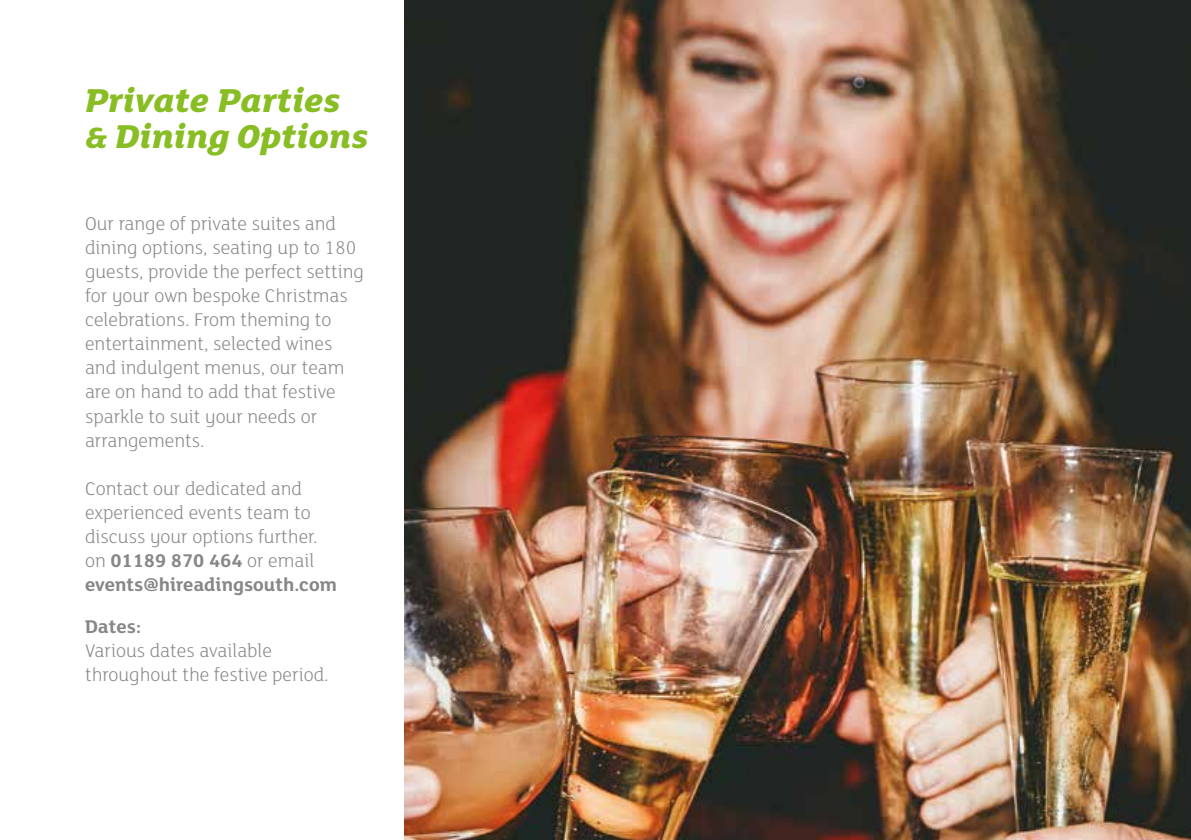
<style>
.page{position:relative;width:1191px;height:840px;background:#fff}
.page>*{position:absolute;margin:0;border:0;box-sizing:border-box;transform-origin:0 0}
.t1{font:italic 800 36px/36px "FS Lola";color:#89bd24}
.t2{font:300 20px/24px "FS Lola";color:#878787}
.t3{font:700 20px "FS Lola";color:#878787}
.s1{font-size:32px}
.s2{font-weight:700}
</style>
<div class="page">
<img style="left:404px;top:0;width:787px;height:839px">
<h1 class="t1" style="left:85px;top:80px;width:285px">Private Parties <span class="s1">&amp;</span> Dining Options</h1>
<p class="t2" style="left:85px;top:211px;width:280px">Our range of private suites and dining options, seating up to 180 guests, provide the perfect setting for your own bespoke Christmas celebrations. From theming to entertainment, selected wines and indulgent menus, our team are on hand to add that festive sparkle to suit your needs or arrangements.</p>
<p class="t2" style="left:85px;top:475px;width:253px">Contact our dedicated and experienced events team to discuss your options further. on <span class="s2">01189 870 464</span> or email <span class="s2">events@hireadingsouth.com</span></p>
<p class="t3" style="left:85px;top:612px;width:57px">Dates:</p>
<p class="t2" style="left:85px;top:637px;width:245px">Various dates available throughout the festive period.</p>
</div>
